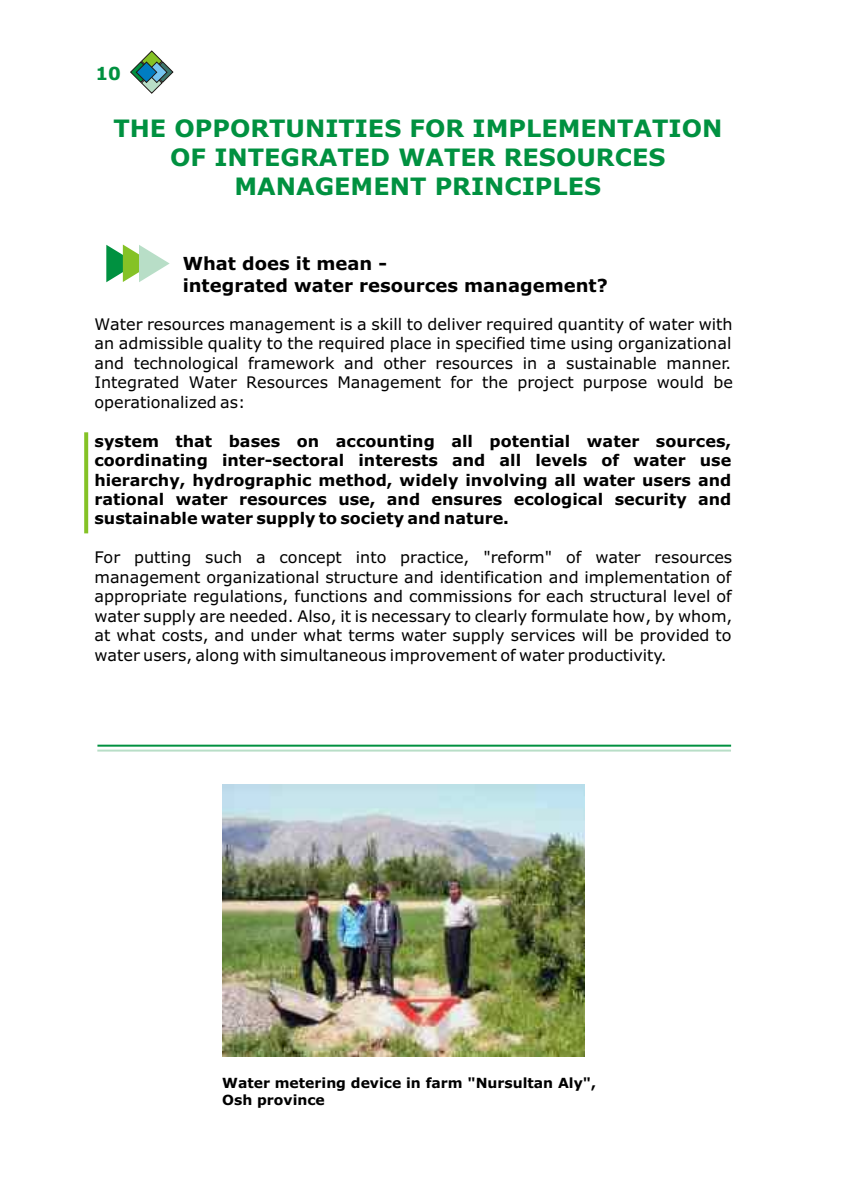
<style>
.page{position:relative;width:842px;height:1192px;background:#fff}
.page>*{position:absolute;margin:0;border:0;box-sizing:border-box;transform-origin:0 0}
.t1{font:700 24px/29.2px "Verdana";color:#009140;text-align:center}
.t2{font:700 18px/21.8px "Verdana";color:#000}
.t3{font:700 18px "Verdana";color:#009140}
.t4{font:16px/19.4px "Verdana";color:#000;text-align:justify}
.t5{font:700 16px/19.4px "Verdana";color:#000;text-align:justify}
.t6{font:700 14px/17px "Verdana";color:#000}
</style>
<div class="page">
<svg style="left:130px;top:50px;width:43px;height:44px"></svg>
<svg style="left:106px;top:245px;width:64px;height:37px"></svg>
<svg style="left:84px;top:432px;width:4px;height:101px"></svg>
<img style="left:222px;top:785px;width:362px;height:271px">
<hr style="left:97px;top:745px;width:634px;height:2px;background:#009140">
<hr style="left:97px;top:750px;width:634px;height:2px;background:#b8dec7">
<p class="t3" style="left:95px;top:66px;width:27px">10</p>
<h1 class="t1" style="left:113px;top:115px;width:611px">THE OPPORTUNITIES FOR IMPLEMENTATION<br>OF INTEGRATED WATER RESOURCES<br>MANAGEMENT PRINCIPLES</h1>
<p class="t2" style="left:183px;top:254px;width:427px">What does it mean -<br>integrated water resources management?</p>
<p class="t4" style="left:94px;top:316px;width:640px">Water resources management is a skill to deliver required quantity of water with an admissible quality to the required place in specified time using organizational and technological framework and other resources in a sustainable manner.<br>Integrated Water Resources Management for the project purpose would be operationalized as:</p>
<p class="t5" style="left:94px;top:432px;width:638px">system that bases on accounting all potential water sources, coordinating inter-sectoral interests and all levels of water use hierarchy, hydrographic method, widely involving all water users and rational water resources use, and ensures ecological security and sustainable water supply to society and nature.</p>
<p class="t4" style="left:94px;top:549px;width:639px">For putting such a concept into practice, "reform" of water resources management organizational structure and identification and implementation of appropriate regulations, functions and commissions for each structural level of water supply are needed. Also, it is necessary to clearly formulate how, by whom, at what costs, and under what terms water supply services will be provided to water users, along with simultaneous improvement of water productivity.</p>
<p class="t6" style="left:222px;top:1076px;width:375px">Water metering device in farm "Nursultan Aly",<br>Osh province</p>
</div>
